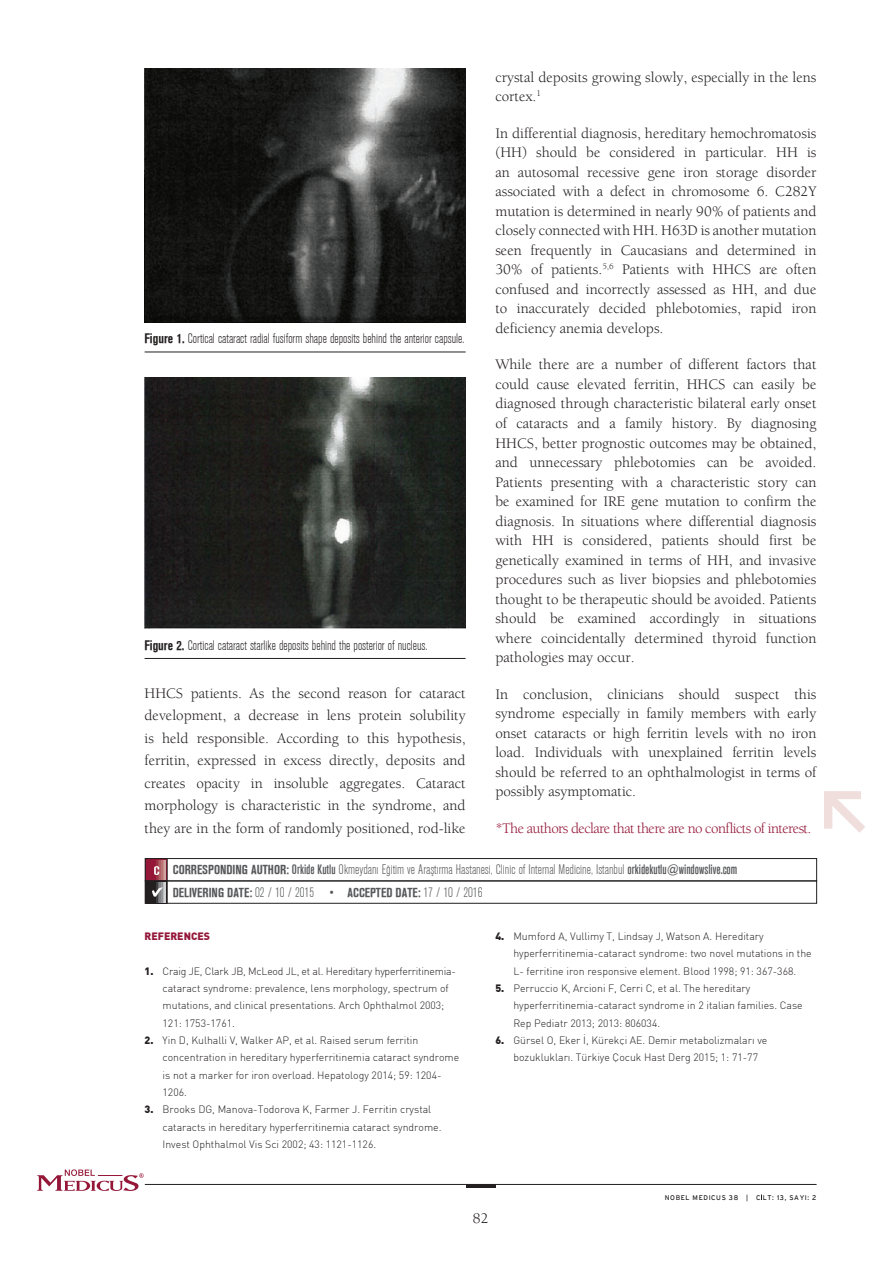
<style>
.page{position:relative;width:893px;height:1263px;background:#fff}
.page>*{position:absolute;margin:0;border:0;box-sizing:border-box;transform-origin:0 0}
.t1{font:15px/19.5px "Berkeley Book Tr";color:#231f20;text-align:justify}
.t2{font:15px "Berkeley Book Tr";letter-spacing:-.04em;color:#941738}
.t3{font:13.5px "Akzidenz Grotesk BE Light Cn";color:#231f20}
.t4{font:13.5px "Akzidenz Grotesk BE Light Cn";color:#57585a}
.t5{font:12.75px "Akzidenz Grotesk BE Bold Cn";color:#57585a}
.List_Paragraph{font:300 10.5px/17.4px "Dinbeks";color:#231f20}
.kaynak_başlık{font:900 10.5px "DI Nbek";color:#941738}
.t6{font:6.75px "Interstate";letter-spacing:.09em;color:#231f20}
.s1{font-family:"Akzidenz Grotesk BE Bold Cn"}
.s2{font-family:"Akzidenz Grotesk BE Bold Cn";font-size:12.75px}
.s3{font-family:"Akzidenz Grotesk Md Cn"}
.s4{font-family:"Akzidenz Grotesk BE Light Cn";font-size:13.5px}
.s5{font-family:"DI Nbek";font-weight:900}
</style>
<div class="page">
<hr style="left:145px;top:1184px;width:672px;height:1px;background:#231f20">
<hr style="left:466px;top:1184px;width:30px;height:4px;background:#231f20">
<svg style="left:37px;top:1169px;width:107px;height:22px"></svg>
<svg style="left:824px;top:791px;width:41px;height:42px"></svg>
<img style="left:145px;top:68px;width:321px;height:254px">
<hr style="left:145px;top:352px;width:321px;height:1px;background:#231f20">
<img style="left:145px;top:377px;width:321px;height:251px">
<hr style="left:145px;top:658px;width:321px;height:1px;background:#231f20">
<div style="left:145px;top:858px;width:672px;height:23px;border:1px solid #231f20"></div>
<div style="left:145px;top:881px;width:22px;height:22px;background:#231f20"></div>
<div style="left:145px;top:858px;width:22px;height:23px;background:#941738"></div>
<div style="left:145px;top:858px;width:22px;height:23px;border:1px solid #231f20"></div>
<svg style="left:152px;top:860px;width:14px;height:42px"></svg>
<p class="t3" style="left:145px;top:331px;width:321px"><span class="s1">Figure 1.</span> Cortical cataract radial fusiform shape deposits behind the anterior capsule.</p>
<p class="t3" style="left:145px;top:638px;width:284px"><span class="s1">Figure 2.</span> Cortical cataract starlike deposits behind the posterior of nucleus.</p>
<p class="t1" style="left:145px;top:681px;width:323px;line-height:22.5px">HHCS patients. As the second reason for cataract development, a decrease in lens protein solubility is held responsible. According to this hypothesis, ferritin, expressed in excess directly, deposits and creates opacity in insoluble aggregates. Cataract morphology is characteristic in the syndrome, and they are in the form of randomly positioned, rod-like</p>
<p class="t1" style="left:495px;top:67px;width:323px">crystal deposits growing slowly, especially in the lens cortex.<sup>1</sup></p>
<p class="t1" style="left:495px;top:123px;width:323px">In differential diagnosis, hereditary hemochromatosis (HH) should be considered in particular. HH is an autosomal recessive gene iron storage disorder associated with a defect in chromosome 6. C282Y mutation is determined in nearly 90% of patients and closely connected with HH. H63D is another mutation seen frequently in Caucasians and determined in 30% of patients.<sup>5,6</sup> Patients with HHCS are often confused and incorrectly assessed as HH, and due to inaccurately decided phlebotomies, rapid iron deficiency anemia develops.</p>
<p class="t1" style="left:495px;top:355px;width:323px">While there are a number of different factors that could cause elevated ferritin, HHCS can easily be diagnosed through characteristic bilateral early onset of cataracts and a family history. By diagnosing HHCS, better prognostic outcomes may be obtained, and unnecessary phlebotomies can be avoided.<br>Patients presenting with a characteristic story can be examined for IRE gene mutation to confirm the diagnosis. In situations where differential diagnosis with HH is considered, patients should first be genetically examined in terms of HH, and invasive procedures such as liver biopsies and phlebotomies thought to be therapeutic should be avoided. Patients should be examined accordingly in situations where coincidentally determined thyroid function pathologies may occur.</p>
<p class="t1" style="left:495px;top:684px;width:323px">In conclusion, clinicians should suspect this syndrome especially in family members with early onset cataracts or high ferritin levels with no iron load. Individuals with unexplained ferritin levels should be referred to an ophthalmologist in terms of possibly asymptomatic.</p>
<p class="t2" style="left:495px;top:819px;width:317px">*The authors declare that there are no conflicts of interest.</p>
<p class="t4" style="left:173px;top:862px;width:566px"><span class="s2">CORRESPONDING AUTHOR:</span> <span class="s3">Orkide Kutlu</span> Okmeydanı Eğitim ve Araştırma Hastanesi, Clinic of Internal Medicine, Istanbul <span class="s3">orkidekutlu@windowslive.com</span></p>
<p class="t5" style="left:173px;top:885px;width:311px">DELIVERING DATE: <span class="s4">02 / 10 / 2015 •</span> ACCEPTED DATE: <span class="s4">17 / 10 / 2016</span></p>
<p class="kaynak_başlık" style="left:145px;top:929px;width:67px">REFERENCES</p>
<p class="List_Paragraph" style="left:163px;top:962px;width:295px;text-indent:-18px"><span class="s5">1.</span> Craig JE, Clark JB, McLeod JL, et al. Hereditary hyperferritinemia&shy;cataract syndrome: prevalence, lens morphology, spectrum of mutations, and clinical presentations. Arch Ophthalmol 2003; 121: 1753-1761.</p>
<p class="List_Paragraph" style="left:163px;top:1031px;width:298px;text-indent:-18px"><span class="s5">2.</span> Yin D, Kulhalli V, Walker AP, et al. Raised serum ferritin concentration in hereditary hyperferritinemia cataract syndrome is not a marker for iron overload. Hepatology 2014; 59: 1204- 1206.</p>
<p class="List_Paragraph" style="left:163px;top:1101px;width:280px;text-indent:-18px"><span class="s5">3.</span> Brooks DG, Manova-Todorova K, Farmer J. Ferritin crystal cataracts in hereditary hyperferritinemia cataract syndrome.<br>Invest Ophthalmol Vis Sci 2002; 43: 1121-1126.</p>
<p class="List_Paragraph" style="left:513px;top:927px;width:300px;text-indent:-18px"><span class="s5">4.</span> Mumford A, Vullimy T, Lindsay J, Watson A. Hereditary hyperferritinemia-cataract syndrome: two novel mutations in the<br>L- ferritine iron responsive element. Blood 1998; 91: 367-368.</p>
<p class="List_Paragraph" style="left:513px;top:979px;width:291px;text-indent:-18px"><span class="s5">5.</span> Perruccio K, Arcioni F, Cerri C, et al. The hereditary hyperferritinemia-cataract syndrome in 2 italian families. Case<br>Rep Pediatr 2013; 2013: 806034.</p>
<p class="List_Paragraph" style="left:513px;top:1031px;width:255px;text-indent:-18px"><span class="s5">6.</span> Gürsel O, Eker İ, Kürekçi AE. Demir metabolizmaları ve bozuklukları. Türkiye Çocuk Hast Derg 2015; 1: 71-77</p>
<p class="t1" style="left:473px;top:1209px;width:17px">82</p>
<p class="t6" style="left:665px;top:1194px;width:153px">NOBEL MEDICUS 38 | C LT: 13, SAYI: 2</p>
</div>
